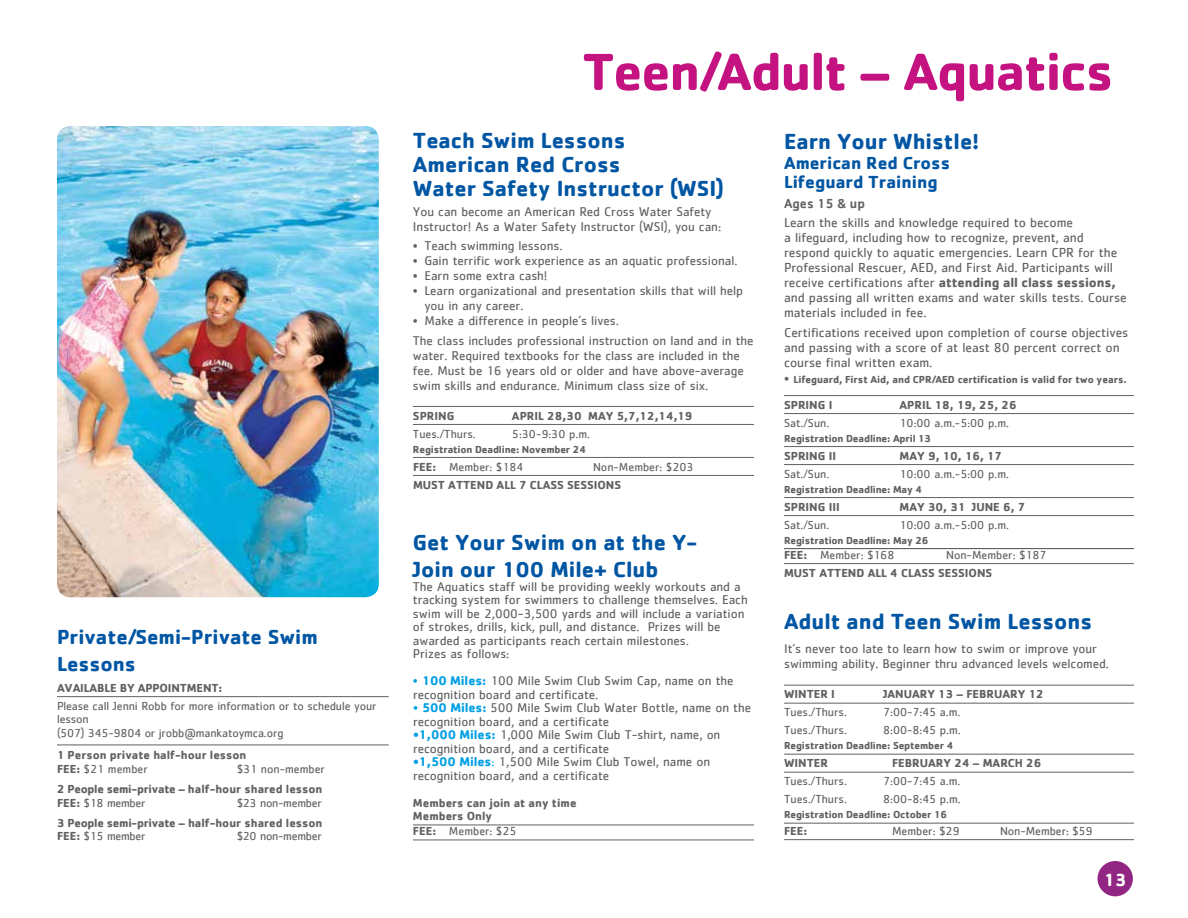
<style>
.page{position:relative;width:1188px;height:918px;background:#fff}
.page>*{position:absolute;margin:0;border:0;box-sizing:border-box;transform-origin:0 0}
.t1{font:700 54px "Cachet";letter-spacing:-.025em;color:#c41381}
.t2{font:700 22.5px/24px "Cachet";color:#0056a3}
.t3{font:700 21px/27px "Cachet";color:#0056a3}
.t4{font:700 18.3px "Cachet";color:#fff}
.t5{font:700 18px/19.5px "Cachet";color:#0056a3}
.t6{font:13.5px/15px "Cachet";letter-spacing:-.005em;color:#606161}
.t7{font:500 13.5px "Cachet";color:#606161}
.t8{font:13.2px/13.5px "Cachet";letter-spacing:-.005em;color:#606161}
.t9{font:700 12px/13.5px "Cachet";color:#606161}
.t10{font:12px/13.5px "Cachet";color:#606161}
.t11{font:12px "Cachet";letter-spacing:-.02em;color:#606161}
.t12{font:700 10.5px "Cachet";letter-spacing:-.015em;color:#606161}
.s1{font-weight:400}
.s2{font-weight:700}
.s3{font-weight:400;font-size:13.5px}
.s4{color:#009fe4}
.s5{font-weight:700;color:#009fe4}
</style>
<div class="page">
<hr style="left:413px;top:406px;width:341px;height:1px;background:#606161">
<hr style="left:413px;top:424px;width:341px;height:1px;background:#606161">
<hr style="left:413px;top:457px;width:341px;height:1px;background:#606161">
<hr style="left:413px;top:475px;width:341px;height:1px;background:#606161">
<hr style="left:413px;top:825px;width:341px;height:1px;background:#606161">
<hr style="left:413px;top:840px;width:341px;height:1px;background:#606161">
<hr style="left:57px;top:696px;width:332px;height:1px;background:#606161">
<hr style="left:57px;top:745px;width:332px;height:1px;background:#606161">
<div style="left:1098px;top:861px;width:35px;height:35px;background:#922683;border-radius:50%"></div>
<hr style="left:784px;top:395px;width:350px;height:1px;background:#606161">
<hr style="left:784px;top:413px;width:350px;height:1px;background:#606161">
<hr style="left:784px;top:446px;width:350px;height:1px;background:#606161">
<hr style="left:784px;top:464px;width:350px;height:1px;background:#606161">
<hr style="left:784px;top:497px;width:350px;height:1px;background:#606161">
<hr style="left:784px;top:515px;width:350px;height:1px;background:#606161">
<hr style="left:784px;top:548px;width:350px;height:1px;background:#606161">
<hr style="left:784px;top:563px;width:350px;height:1px;background:#606161">
<hr style="left:784px;top:685px;width:350px;height:1px;background:#606161">
<hr style="left:784px;top:703px;width:350px;height:1px;background:#606161">
<hr style="left:784px;top:754px;width:350px;height:1px;background:#606161">
<hr style="left:784px;top:772px;width:350px;height:1px;background:#606161">
<hr style="left:784px;top:823px;width:350px;height:1px;background:#606161">
<hr style="left:784px;top:839px;width:350px;height:1px;background:#606161">
<img style="left:57px;top:126px;width:322px;height:471px">
<h3 class="t3" style="left:57px;top:623px;width:262px">Private/Semi-Private Swim<br>Lessons</h3>
<p class="t9" style="left:57px;top:681px;width:167px">AVAILABLE BY APPOINTMENT:</p>
<p class="t10" style="left:57px;top:699px;width:321px">Please call Jenni Robb for more information or to schedule your lesson<br>(507) 345-9804 or jrobb@mankatoymca.org</p>
<p class="t9" style="left:57px;top:748px;width:191px">1 Person private half-hour lesson<br>FEE: <span class="s1">$21 member</span></p>
<p class="t10" style="left:237px;top:762px;width:90px">$31 non-member</p>
<p class="t9" style="left:57px;top:782px;width:267px">2 People semi-private – half-hour shared lesson<br>FEE: <span class="s1">$18 member</span></p>
<p class="t11" style="left:237px;top:796px;width:86px">$23 non-member</p>
<p class="t9" style="left:57px;top:816px;width:267px">3 People semi-private – half-hour shared lesson<br>FEE: <span class="s1">$15 member</span></p>
<p class="t11" style="left:237px;top:829px;width:86px">$20 non-member</p>
<h1 class="t1" style="left:582px;top:37px;width:533px">Teen/Adult – Aquatics</h1>
<h2 class="t2" style="left:784px;top:129px;width:197px">Earn Your Whistle!</h2>
<h3 class="t5" style="left:784px;top:152px;width:168px">American Red Cross<br>Lifeguard Training</h3>
<p class="t7" style="left:784px;top:195px;width:82px">Ages 15 &amp; up</p>
<p class="t6" style="left:784px;top:215px;width:344px">Learn the skills and knowledge required to become<br>a lifeguard, including how to recognize, prevent, and respond quickly to aquatic emergencies. Learn CPR for the Professional Rescuer, AED, and First Aid. Participants will receive certifications after <span class="s2">attending all class sessions, </span>and passing all written exams and water skills tests. Course materials included in fee.</p>
<p class="t6" style="left:784px;top:325px;width:346px">Certifications received upon completion of course objectives and passing with a score of at least 80 percent correct on course final written exam.</p>
<p class="t12" style="left:784px;top:373px;width:344px"><span class="s3">•</span> Lifeguard, First Aid, and CPR/AED certification is valid for two years.</p>
<p class="t9" style="left:784px;top:398px;width:50px">SPRING I</p>
<p class="t9" style="left:900px;top:398px;width:119px">APRIL 18, 19, 25, 26</p>
<p class="t10" style="left:784px;top:416px;width:47px">Sat./Sun.</p>
<p class="t10" style="left:900px;top:416px;width:111px">10:00 a.m.-5:00 p.m.</p>
<p class="t12" style="left:784px;top:432px;width:149px">Registration Deadline: April 13</p>
<p class="t9" style="left:784px;top:449px;width:53px">SPRING II</p>
<p class="t9" style="left:900px;top:449px;width:104px">MAY 9, 10, 16, 17</p>
<p class="t10" style="left:784px;top:467px;width:47px">Sat./Sun.</p>
<p class="t10" style="left:900px;top:467px;width:111px">10:00 a.m.-5:00 p.m.</p>
<p class="t12" style="left:784px;top:483px;width:140px">Registration Deadline: May 4</p>
<p class="t9" style="left:784px;top:500px;width:57px">SPRING III</p>
<p class="t9" style="left:900px;top:500px;width:127px">MAY 30, 31 JUNE 6, 7</p>
<p class="t10" style="left:784px;top:518px;width:47px">Sat./Sun.</p>
<p class="t10" style="left:900px;top:518px;width:111px">10:00 a.m.-5:00 p.m.</p>
<p class="t12" style="left:784px;top:534px;width:146px">Registration Deadline: May 26</p>
<p class="t10" style="left:784px;top:548px;width:112px"><span class="s2">FEE:</span> Member: $168</p>
<p class="t10" style="left:946px;top:548px;width:102px">Non-Member: $187</p>
<p class="t9" style="left:784px;top:566px;width:210px">MUST ATTEND ALL 4 CLASS SESSIONS</p>
<h2 class="t2" style="left:784px;top:609px;width:310px">Adult and Teen Swim Lessons</h2>
<p class="t8" style="left:784px;top:641px;width:327px;line-height:15px">It’s never too late to learn how to swim or improve your swimming ability. Beginner thru advanced levels welcomed.</p>
<p class="t9" style="left:784px;top:687px;width:52px">WINTER I</p>
<p class="t9" style="left:883px;top:687px;width:162px">JANUARY 13 – FEBRUARY 12</p>
<p class="t10" style="left:784px;top:705px;width:64px">Tues./Thurs.</p>
<p class="t10" style="left:883px;top:705px;width:79px">7:00-7:45 a.m.</p>
<p class="t10" style="left:784px;top:723px;width:64px">Tues./Thurs.</p>
<p class="t10" style="left:883px;top:723px;width:79px">8:00-8:45 p.m.</p>
<p class="t12" style="left:784px;top:739px;width:171px">Registration Deadline: September 4</p>
<p class="t9" style="left:784px;top:756px;width:46px">WINTER</p>
<p class="t9" style="left:892px;top:756px;width:151px">FEBRUARY 24 – MARCH 26</p>
<p class="t10" style="left:784px;top:774px;width:64px">Tues./Thurs.</p>
<p class="t10" style="left:883px;top:774px;width:79px">7:00-7:45 a.m.</p>
<p class="t10" style="left:784px;top:792px;width:64px">Tues./Thurs.</p>
<p class="t10" style="left:883px;top:792px;width:79px">8:00-8:45 p.m.</p>
<p class="t12" style="left:784px;top:808px;width:165px">Registration Deadline: October 16</p>
<p class="t9" style="left:784px;top:824px;width:25px">FEE:</p>
<p class="t10" style="left:892px;top:824px;width:69px">Member: $29</p>
<p class="t10" style="left:1000px;top:824px;width:94px">Non-Member: $59</p>
<h2 class="t2" style="left:413px;top:128px;width:312px">Teach Swim Lessons<br>American Red Cross<br>Water Safety Instructor (WSI)</h2>
<p class="t8" style="left:413px;top:204px;width:310px;line-height:15px">You can become an American Red Cross Water Safety<br>Instructor! As a Water Safety Instructor (WSI), you can:</p>
<p class="t8" style="left:413px;top:239px;width:151px">• Teach swimming lessons.</p>
<p class="t8" style="left:413px;top:254px;width:326px">• Gain terrific work experience as an aquatic professional.</p>
<p class="t8" style="left:413px;top:269px;width:136px">• Earn some extra cash!</p>
<p class="t8" style="left:424px;top:283px;width:320px;line-height:15px;text-indent:-11px">• Learn organizational and presentation skills that will help you in any career.</p>
<p class="t8" style="left:413px;top:311px;width:342px;line-height:19.5px">• Make a difference in people’s lives.<br>The class includes professional instruction on land and in the</p>
<p class="t8" style="left:413px;top:348px;width:332px;line-height:15px">water. Required textbooks for the class are included in the fee. Must be 16 years old or older and have above-average swim skills and endurance. Minimum class size of six.</p>
<p class="t9" style="left:413px;top:409px;width:43px">SPRING</p>
<p class="t9" style="left:512px;top:409px;width:182px">APRIL 28,30 MAY 5,7,12,14,19</p>
<p class="t10" style="left:413px;top:427px;width:64px">Tues./Thurs.</p>
<p class="t10" style="left:512px;top:427px;width:80px">5:30-9:30 p.m.</p>
<p class="t12" style="left:413px;top:442px;width:175px">Registration Deadline: November 24</p>
<p class="t10" style="left:413px;top:460px;width:112px"><span class="s2">FEE:</span> Member: $184</p>
<p class="t10" style="left:593px;top:460px;width:102px">Non-Member: $203</p>
<p class="t9" style="left:413px;top:478px;width:210px">MUST ATTEND ALL 7 CLASS SESSIONS</p>
<h2 class="t2" style="left:413px;top:528px;width:286px;line-height:27px">Get Your Swim on at the Y-<br>Join our 100 Mile+ Club</h2>
<p class="t8" style="left:413px;top:579px;width:336px">The Aquatics staff will be providing weekly workouts and a tracking system for swimmers to challenge themselves. Each swim will be 2,000-3,500 yards and will include a variation of strokes, drills, kick, pull, and distance. Prizes will be awarded as participants reach certain milestones.<br>Prizes as follows:</p>
<p class="t8" style="left:413px;top:674px;width:322px"><span class="s4">•</span> <span class="s5">100 Miles:</span> 100 Mile Swim Club Swim Cap, name on the recognition board and certificate.</p>
<p class="t8" style="left:413px;top:701px;width:340px"><span class="s4">•</span> <span class="s5">500 Miles:</span> 500 Mile Swim Club Water Bottle, name on the recognition board, and a certificate</p>
<p class="t8" style="left:413px;top:728px;width:309px"><span class="s5">•1,000 Miles:</span> 1,000 Mile Swim Club T-shirt, name, on recognition board, and a certificate</p>
<p class="t8" style="left:413px;top:755px;width:299px"><span class="s5">•1,500 Miles</span><span class="s4">:</span> 1,500 Mile Swim Club Towel, name on recognition board, and a certificate</p>
<p class="t9" style="left:413px;top:796px;width:165px">Members can join at any time<br>Members Only</p>
<p class="t10" style="left:413px;top:824px;width:105px"><span class="s2">FEE:</span> Member: $25</p>
<h3 class="t4" style="left:1104px;top:868px;width:24px">13</h3>
</div>
